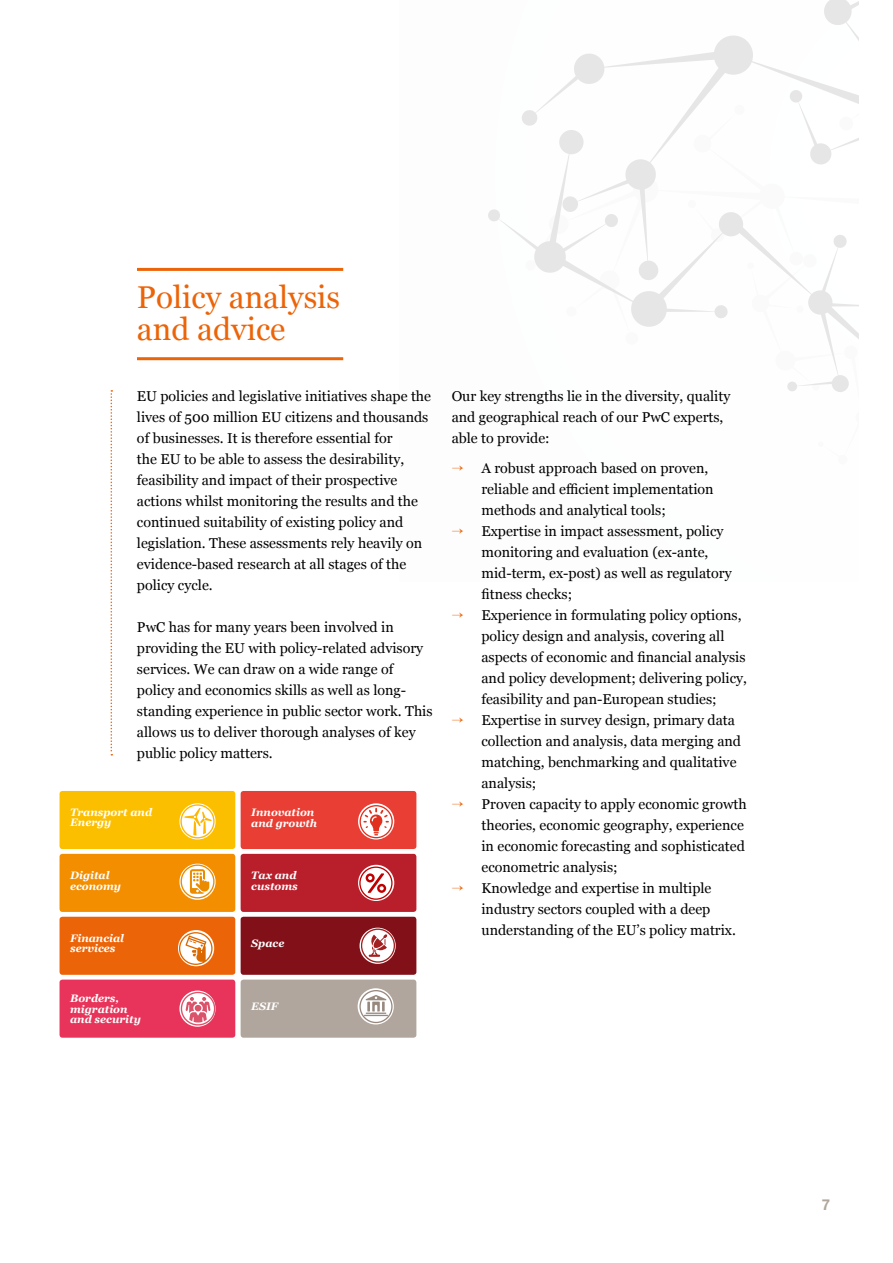
<style>
.page{position:relative;width:893px;height:1263px;background:#fff}
.page>*{position:absolute;margin:0;border:0;box-sizing:border-box;transform-origin:0 0}
.t1{font:31.5px/31.5px "Georgia";color:#ec6408}
.t2{font:700 15px "Helvetica Neue";color:#b0a69d}
.t3{font:14.25px/21px "Georgia";color:#000}
.t4{font:italic 700 10.8px/10.6px "Georgia";color:#fff}
.s1{color:#ec6408}
</style>
<div class="page">
<svg style="left:488px;top:0;width:371px;height:392px"></svg>
<svg style="left:111px;top:390px;width:1px;height:365px"></svg>
<div style="left:60px;top:791px;width:175px;height:58px;background:#fcbf00;border-radius:3px"></div>
<div style="left:60px;top:854px;width:175px;height:58px;background:#f28e00;border-radius:3px"></div>
<div style="left:60px;top:917px;width:175px;height:58px;background:#ec6408;border-radius:3px"></div>
<div style="left:241px;top:791px;width:175px;height:58px;background:#e83e33;border-radius:3px"></div>
<div style="left:241px;top:854px;width:175px;height:58px;background:#b91e2b;border-radius:3px"></div>
<div style="left:241px;top:917px;width:175px;height:58px;background:#821018;border-radius:3px"></div>
<div style="left:241px;top:979px;width:175px;height:59px;background:#b0a69d;border-radius:3px"></div>
<div style="left:60px;top:979px;width:175px;height:59px;background:#e8345a;border-radius:3px"></div>
<svg style="left:179px;top:803px;width:37px;height:36px"></svg>
<svg style="left:181px;top:804px;width:33px;height:34px"></svg>
<svg style="left:179px;top:864px;width:37px;height:36px"></svg>
<svg style="left:181px;top:864px;width:34px;height:34px"></svg>
<svg style="left:178px;top:930px;width:36px;height:36px"></svg>
<svg style="left:179px;top:932px;width:33px;height:33px"></svg>
<svg style="left:179px;top:990px;width:37px;height:37px"></svg>
<svg style="left:358px;top:803px;width:36px;height:36px"></svg>
<svg style="left:360px;top:805px;width:33px;height:33px"></svg>
<svg style="left:358px;top:865px;width:36px;height:36px"></svg>
<svg style="left:359px;top:866px;width:34px;height:34px"></svg>
<svg style="left:360px;top:928px;width:36px;height:36px"></svg>
<svg style="left:361px;top:928px;width:34px;height:35px"></svg>
<svg style="left:358px;top:988px;width:36px;height:36px"></svg>
<svg style="left:360px;top:990px;width:32px;height:33px"></svg>
<hr style="left:137px;top:268px;width:206px;height:3px;background:#ec6408">
<hr style="left:137px;top:357px;width:206px;height:3px;background:#ec6408">
<svg style="left:181px;top:992px;width:34px;height:33px"></svg>
<h1 class="t1" style="left:137px;top:280px;width:205px">Policy analysis and advice</h1>
<p class="t3" style="left:137px;top:385px;width:296px">EU policies and legislative initiatives shape the lives of 500 million EU citizens and thousands of businesses. It is therefore essential for<br>the EU to be able to assess the desirability, feasibility and impact of their prospective actions whilst monitoring the results and the continued suitability of existing policy and legislation. These assessments rely heavily on evidence-based research at all stages of the policy cycle.</p>
<p class="t3" style="left:137px;top:616px;width:297px">PwC has for many years been involved in providing the EU with policy-related advisory services. We can draw on a wide range of policy and economics skills as well as long&shy;standing experience in public sector work. This allows us to deliver thorough analyses of key public policy matters.</p>
<p class="t4" style="left:70px;top:806px;width:84px">Transport and<br>Energy</p>
<p class="t4" style="left:251px;top:806px;width:68px">Innovation and growth</p>
<p class="t4" style="left:70px;top:869px;width:53px">Digital economy</p>
<p class="t4" style="left:251px;top:870px;width:48px">Tax and customs</p>
<p class="t4" style="left:70px;top:932px;width:55px">Financial services</p>
<p class="t4" style="left:251px;top:937px;width:35px">Space</p>
<p class="t4" style="left:70px;top:992px;width:72px">Borders, migration and security</p>
<p class="t4" style="left:251px;top:1000px;width:28px">ESIF</p>
<p class="t3" style="left:452px;top:385px;width:280px">Our key strengths lie in the diversity, quality and geographical reach of our PwC experts, able to provide:</p>
<p class="t3" style="left:481px;top:456px;width:234px;text-indent:-30px"><span class="s1">→</span> A robust approach based on proven, reliable and efficient implementation methods and analytical tools;</p>
<p class="t3" style="left:481px;top:519px;width:252px;text-indent:-30px"><span class="s1">→</span> Expertise in impact assessment, policy monitoring and evaluation (ex-ante, mid-term, ex-post) as well as regulatory fitness checks;</p>
<p class="t3" style="left:481px;top:603px;width:267px;text-indent:-30px"><span class="s1">→</span> Experience in formulating policy options, policy design and analysis, covering all aspects of economic and financial analysis and policy development; delivering policy, feasibility and pan-European studies;</p>
<p class="t3" style="left:481px;top:709px;width:261px;text-indent:-30px"><span class="s1">→</span> Expertise in survey design, primary data collection and analysis, data merging and matching, benchmarking and qualitative analysis;</p>
<p class="t3" style="left:481px;top:793px;width:267px;text-indent:-30px"><span class="s1">→</span> Proven capacity to apply economic growth theories, economic geography, experience in economic forecasting and sophisticated econometric analysis;</p>
<p class="t3" style="left:481px;top:877px;width:256px;text-indent:-30px"><span class="s1">→</span> Knowledge and expertise in multiple industry sectors coupled with a deep understanding of the EU’s policy matrix.</p>
<p class="t2" style="left:822px;top:1193px;width:10px">7</p>
</div>
